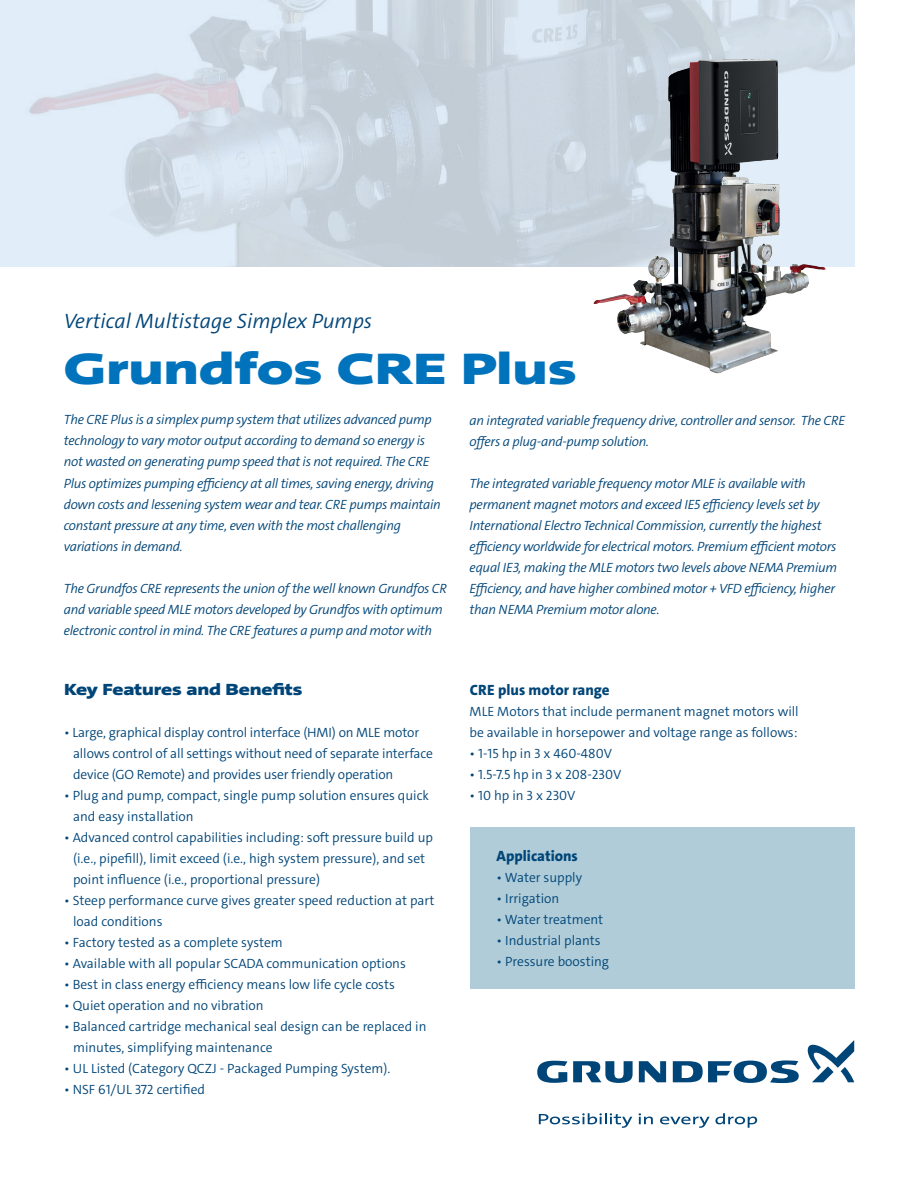
<style>
.page{position:relative;width:918px;height:1188px;background:#fff}
.page>*{position:absolute;margin:0;border:0;box-sizing:border-box;transform-origin:0 0}
.t1{font:900 45px "Grundfos The Sans Extd";letter-spacing:-.005em;color:#0073bc}
.t2{font:italic 300 21px "Grundfos The Sans";color:#004578}
.t3{font:900 16.5px "Grundfos The Sans Extd";letter-spacing:-.01em;color:#004578;scale:.91 1}
.t4{font:800 15px "Grundfos The Sans";color:#004578}
.t5{font:300 13.5px/21px "Grundfos The Sans";color:#004578}
.t6{font:italic 300 13.5px/21px "Grundfos The Sans";letter-spacing:-.02em;color:#004578}
</style>
<div class="page">
<svg style="left:0;top:0;width:854px;height:267px;background:#d1dbe6"></svg>
<img style="left:584px;top:53px;width:252px;height:321px">
<div style="left:470px;top:827px;width:384px;height:162px;background:#afccd8"></div>
<svg style="left:639px;top:1061px;width:27px;height:21px"></svg>
<svg style="left:537px;top:1061px;width:96px;height:22px"></svg>
<svg style="left:673px;top:1060px;width:126px;height:23px"></svg>
<svg style="left:807px;top:1040px;width:47px;height:42px"></svg>
<svg style="left:539px;top:1113px;width:93px;height:15px"></svg>
<svg style="left:639px;top:1113px;width:14px;height:11px"></svg>
<svg style="left:660px;top:1113px;width:97px;height:15px"></svg>
<h2 class="t2" style="left:64px;top:308px;width:310px">Vertical Multistage Simplex Pumps</h2>
<h1 class="t1" style="left:64px;top:340px;width:515px">Grundfos CRE Plus</h1>
<p class="t6" style="left:64px;top:410px;width:379px">The CRE Plus is a simplex pump system that utilizes advanced pump technology to vary motor output according to demand so energy is not wasted on generating pump speed that is not required. The CRE Plus optimizes pumping efficiency at all times, saving energy, driving down costs and lessening system wear and tear. CRE pumps maintain constant pressure at any time, even with the most challenging variations in demand.</p>
<p class="t6" style="left:64px;top:578px;width:385px">The Grundfos CRE represents the union of the well known Grundfos CR and variable speed MLE motors developed by Grundfos with optimum electronic control in mind. The CRE features a pump and motor with</p>
<p class="t3" style="left:64px;top:679px;width:264px">Key Features and Benefits</p>
<p class="t5" style="left:73px;top:722px;width:361px;text-indent:-9px">• Large, graphical display control interface (HMI) on MLE motor allows control of all settings without need of separate interface device (GO Remote) and provides user friendly operation</p>
<p class="t5" style="left:73px;top:785px;width:358px;text-indent:-9px">• Plug and pump, compact, single pump solution ensures quick and easy installation</p>
<p class="t5" style="left:73px;top:827px;width:361px;text-indent:-9px">• Advanced control capabilities including: soft pressure build up (i.e., pipefill), limit exceed (i.e., high system pressure), and set point influence (i.e., proportional pressure)</p>
<p class="t5" style="left:73px;top:890px;width:363px;text-indent:-9px">• Steep performance curve gives greater speed reduction at part load conditions</p>
<p class="t5" style="left:64px;top:932px;width:220px">• Factory tested as a complete system</p>
<p class="t5" style="left:64px;top:953px;width:343px">• Available with all popular SCADA communication options</p>
<p class="t5" style="left:64px;top:974px;width:332px">• Best in class energy efficiency means low life cycle costs</p>
<p class="t5" style="left:64px;top:995px;width:201px">• Quiet operation and no vibration</p>
<p class="t5" style="left:73px;top:1016px;width:355px;text-indent:-9px">• Balanced cartridge mechanical seal design can be replaced in minutes, simplifying maintenance</p>
<p class="t5" style="left:64px;top:1058px;width:328px">• UL Listed (Category QCZJ - Packaged Pumping System).</p>
<p class="t5" style="left:64px;top:1079px;width:142px">• NSF 61/UL 372 certified</p>
<p class="t6" style="left:470px;top:410px;width:377px">an integrated variable frequency drive, controller and sensor. The CRE offers a plug-and-pump solution.</p>
<p class="t6" style="left:470px;top:473px;width:369px">The integrated variable frequency motor MLE is available with permanent magnet motors and exceed IE5 efficiency levels set by International Electro Technical Commission, currently the highest efficiency worldwide for electrical motors. Premium efficient motors equal IE3, making the MLE motors two levels above NEMA Premium Efficiency, and have higher combined motor + VFD efficiency, higher than NEMA Premium motor alone.</p>
<p class="t4" style="left:470px;top:680px;width:141px">CRE plus motor range</p>
<p class="t5" style="left:470px;top:701px;width:331px">MLE Motors that include permanent magnet motors will be available in horsepower and voltage range as follows:</p>
<p class="t5" style="left:470px;top:743px;width:144px">• 1-15 hp in 3 x 460-480V</p>
<p class="t5" style="left:470px;top:764px;width:153px">• 1.5-7.5 hp in 3 x 208-230V</p>
<p class="t5" style="left:470px;top:785px;width:107px">• 10 hp in 3 x 230V</p>
<p class="t4" style="left:497px;top:846px;width:83px">Applications</p>
<p class="t5" style="left:497px;top:867px;width:87px">• Water supply</p>
<p class="t5" style="left:497px;top:888px;width:64px">• Irrigation</p>
<p class="t5" style="left:497px;top:909px;width:108px">• Water treatment</p>
<p class="t5" style="left:497px;top:930px;width:106px">• Industrial plants</p>
<p class="t5" style="left:497px;top:951px;width:114px">• Pressure boosting</p>
</div>
